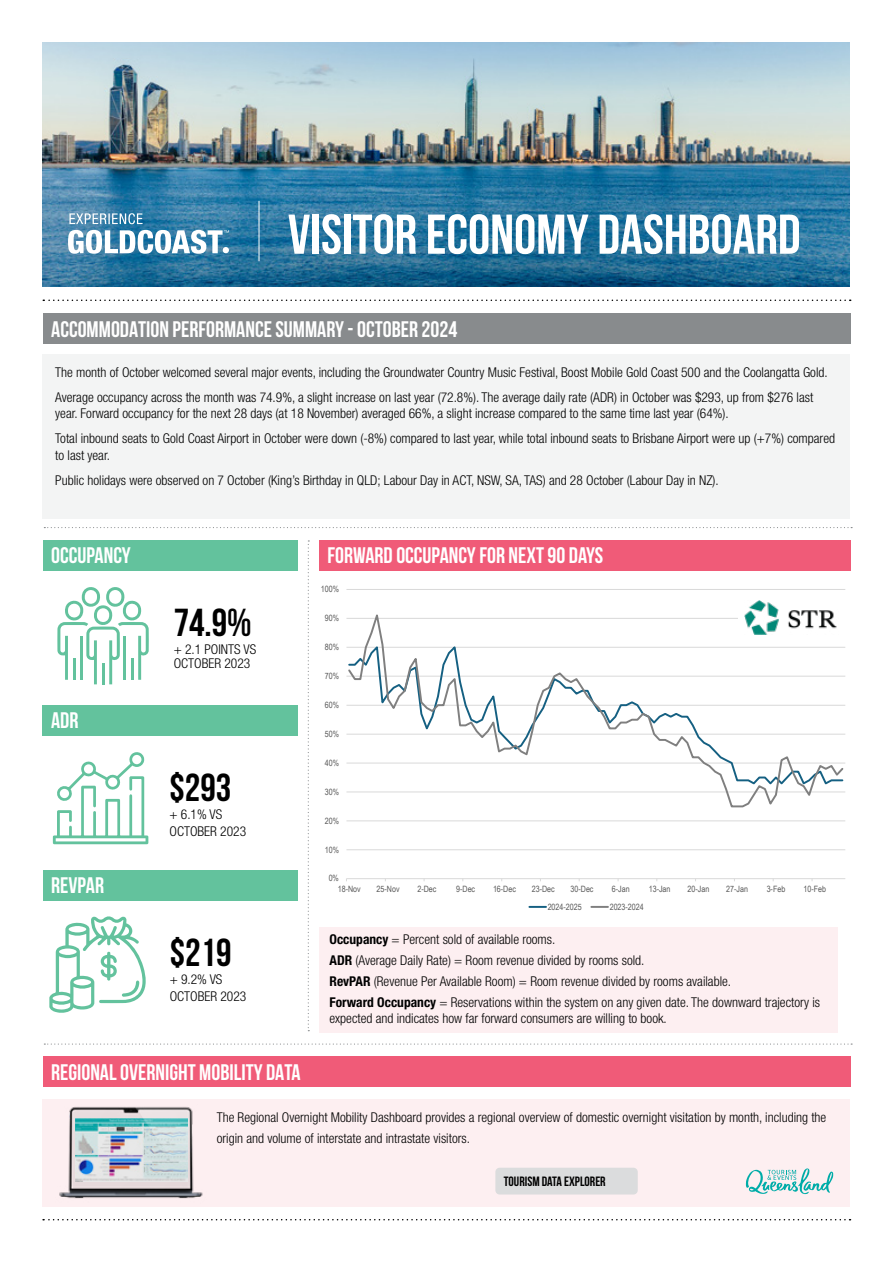
<style>
.page{position:relative;width:893px;height:1263px;background:#fff}
.page>*{position:absolute;margin:0;border:0;box-sizing:border-box;transform-origin:0 0}
.t1{font:700 55.95px "Bebas Neue";color:#fff}
.t2{font:700 39px "Bebas Neue";color:#000}
.t3{font:700 22.5px "Bebas Neue";color:#fff}
.t4{font:300 condensed 13.5px/20.7px "Helvetica Neue LT Std";color:#000}
.t5{font:700 13.5px "Bebas Neue";color:#000}
.t6{font:8.7px "Arial Narrow";color:#595959}
.s1{font-weight:700}
</style>
<div class="page">
<div style="left:42px;top:1100px;width:808px;height:107px;background:#fdeff1"></div>
<svg style="left:346px;top:589px;width:500px;height:319px"></svg>
<img style="left:43px;top:43px;width:807px;height:244px">
<div style="left:43px;top:314px;width:807px;height:30px;background:#888b8d"></div>
<div style="left:43px;top:540px;width:255px;height:30px;background:#63c29d"></div>
<div style="left:319px;top:541px;width:531px;height:30px;background:#f05b78"></div>
<div style="left:43px;top:1057px;width:807px;height:30px;background:#f05b78"></div>
<div style="left:43px;top:705px;width:255px;height:30px;background:#63c29d"></div>
<div style="left:43px;top:870px;width:255px;height:30px;background:#63c29d"></div>
<svg style="left:43px;top:300px;width:808px;height:1px"></svg>
<div style="left:43px;top:354px;width:807px;height:164px;background:#f3f4f4"></div>
<svg style="left:57px;top:587px;width:92px;height:97px"></svg>
<hr style="left:80px;top:636px;width:3px;height:44px;background:#63c29d">
<hr style="left:123px;top:636px;width:3px;height:44px;background:#63c29d">
<hr style="left:73px;top:659px;width:3px;height:21px;background:#63c29d">
<hr style="left:131px;top:659px;width:2px;height:21px;background:#63c29d">
<hr style="left:102px;top:663px;width:2px;height:21px;background:#63c29d">
<svg style="left:53px;top:752px;width:95px;height:92px"></svg>
<svg style="left:49px;top:916px;width:97px;height:97px"></svg>
<svg style="left:43px;top:1219px;width:807px;height:1px"></svg>
<div style="left:495px;top:1168px;width:143px;height:26px;background:#dbdcdd;border-radius:4px"></div>
<svg style="left:746px;top:1168px;width:87px;height:26px"></svg>
<img style="left:47px;top:1099px;width:170px;height:100px">
<svg style="left:308px;top:540px;width:1px;height:491px"></svg>
<svg style="left:44px;top:527px;width:808px;height:1px"></svg>
<svg style="left:44px;top:1043px;width:808px;height:2px"></svg>
<div style="left:738px;top:597px;width:114px;height:42px;background:#fff"></div>
<img style="left:745px;top:600px;width:92px;height:34px">
<svg style="left:68px;top:213px;width:161px;height:41px"></svg>
<hr style="left:259px;top:201px;width:1px;height:60px;background:#fff">
<div style="left:319px;top:927px;width:519px;height:105px;background:#fdeff1"></div>
<h1 class="t1" style="left:288px;top:204px;width:514px">VISITOR ECONOMY DASHBOARD</h1>
<h3 class="t3" style="left:51px;top:316px;width:408px">ACCOMMODATION PERFORMANCE SUMMARY - OCTOBER 2024</h3>
<p class="t4" style="left:55px;top:359px;width:774px;line-height:25px">The month of October welcomed several major events, including the Groundwater Country Music Festival, Boost Mobile Gold Coast 500 and the Coolangatta Gold.<br>Average occupancy across the month was 74.9%, a slight increase on last year (72.8%). The average daily rate (ADR) in October was $293, up from $276 last</p>
<p class="t4" style="left:55px;top:401px;width:781px;line-height:25px">year. Forward occupancy for the next 28 days (at 18 November) averaged 66%, a slight increase compared to the same time last year (64%).<br>Total inbound seats to Gold Coast Airport in October were down (-8%) compared to last year, while total inbound seats to Brisbane Airport were up (+7%) compared</p>
<p class="t4" style="left:55px;top:442px;width:665px;line-height:25px">to last year.<br>Public holidays were observed on 7 October (King’s Birthday in QLD; Labour Day in ACT, NSW, SA, TAS) and 28 October (Labour Day in NZ).</p>
<h3 class="t3" style="left:51px;top:543px;width:81px">OCCUPANCY</h3>
<h3 class="t3" style="left:327px;top:543px;width:277px">FORWARD OCCUPANCY FOR NEXT 90 DAYS</h3>
<h3 class="t3" style="left:51px;top:708px;width:29px">ADR</h3>
<h3 class="t3" style="left:51px;top:873px;width:54px">REVPAR</h3>
<h2 class="t2" style="left:174px;top:601px;width:80px">74.9%</h2>
<p class="t4" style="left:174px;top:642px;width:84px;line-height:14.2px">+ 2.1 POINTS VS<br>OCTOBER 2023</p>
<h2 class="t2" style="left:170px;top:766px;width:63px">$293</h2>
<p class="t4" style="left:170px;top:806px;width:78px;line-height:16.4px">+ 6.1% VS<br>OCTOBER 2023</p>
<h2 class="t2" style="left:170px;top:931px;width:63px">$219</h2>
<p class="t4" style="left:170px;top:971px;width:78px;line-height:16.4px">+ 9.2% VS<br>OCTOBER 2023</p>
<h3 class="t3" style="left:51px;top:1060px;width:251px">REGIONAL OVERNIGHT MOBILITY DATA</h3>
<p class="t6" style="left:321px;top:583px;width:20px">100%</p>
<p class="t6" style="left:325px;top:612px;width:16px">90%</p>
<p class="t6" style="left:325px;top:640px;width:16px">80%</p>
<p class="t6" style="left:325px;top:670px;width:16px">70%</p>
<p class="t6" style="left:325px;top:698px;width:16px">60%</p>
<p class="t6" style="left:325px;top:727px;width:16px">50%</p>
<p class="t6" style="left:325px;top:756px;width:16px">40%</p>
<p class="t6" style="left:325px;top:785px;width:16px">30%</p>
<p class="t6" style="left:325px;top:814px;width:16px">20%</p>
<p class="t6" style="left:325px;top:843px;width:16px">10%</p>
<p class="t6" style="left:329px;top:872px;width:12px">0%</p>
<p class="t6" style="left:338px;top:882px;width:24px">18-Nov</p>
<p class="t6" style="left:377px;top:882px;width:24px">25-Nov</p>
<p class="t6" style="left:417px;top:882px;width:21px">2-Dec</p>
<p class="t6" style="left:456px;top:882px;width:21px">9-Dec</p>
<p class="t6" style="left:493px;top:882px;width:24px">16-Dec</p>
<p class="t6" style="left:532px;top:882px;width:24px">23-Dec</p>
<p class="t6" style="left:571px;top:882px;width:24px">30-Dec</p>
<p class="t6" style="left:612px;top:882px;width:19px">6-Jan</p>
<p class="t6" style="left:649px;top:882px;width:23px">13-Jan</p>
<p class="t6" style="left:687px;top:882px;width:23px">20-Jan</p>
<p class="t6" style="left:726px;top:882px;width:23px">27-Jan</p>
<p class="t6" style="left:767px;top:882px;width:20px">3-Feb</p>
<p class="t6" style="left:803px;top:882px;width:24px">10-Feb</p>
<p class="t6" style="left:548px;top:900px;width:36px">2024-2025</p>
<p class="t6" style="left:610px;top:900px;width:36px">2023-2024</p>
<p class="t4" style="left:330px;top:929px;width:492px"><span class="s1">Occupancy</span> = Percent sold of available rooms.<br><span class="s1">ADR</span> (Average Daily Rate) = Room revenue divided by rooms sold.<br><span class="s1">RevPAR</span> (Revenue Per Available Room) = Room revenue divided by rooms available.<br><span class="s1">Forward Occupancy</span> = Reservations within the system on any given date. The downward trajectory is</p>
<p class="t4" style="left:330px;top:1008px;width:339px">expected and indicates how far forward consumers are willing to book.</p>
<p class="t4" style="left:217px;top:1107px;width:611px">The Regional Overnight Mobility Dashboard provides a regional overview of domestic overnight visitation by month, including the origin and volume of interstate and intrastate visitors.</p>
<p class="t5" style="left:504px;top:1174px;width:103px">TOURISM DATA EXPLORER</p>
</div>
